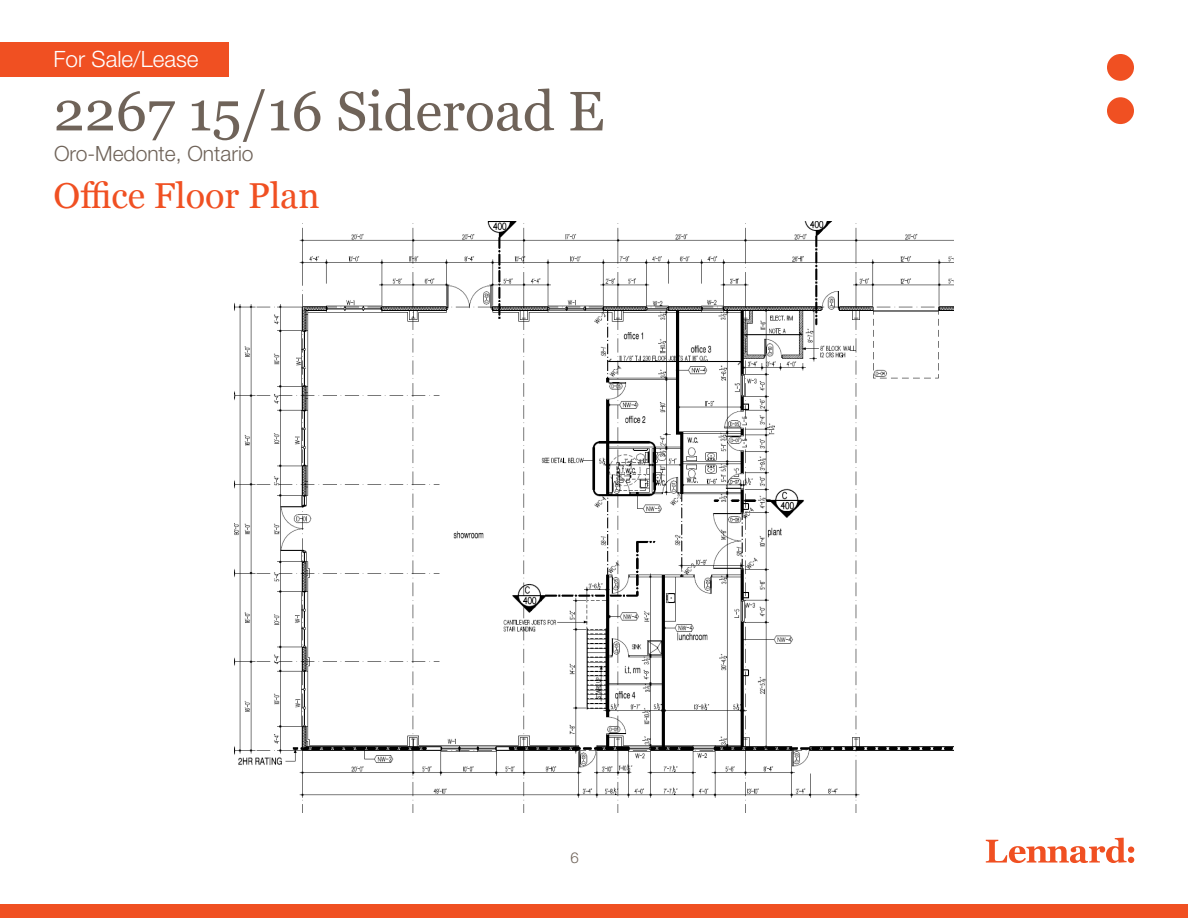
<style>
.page{position:relative;width:1188px;height:918px;background:#fff}
.page>*{position:absolute;margin:0;border:0;box-sizing:border-box;transform-origin:0 0}
.t1{font:55.5px "Georgia";color:#6f6359}
.Heading_3{font:36px "Georgia";color:#f05022}
.t2{font:300 22.5px "Helvetica Neue LT Std";color:#fff}
.t3{font:300 21px "Helvetica Neue LT Std";color:#6f6359}
.t4{font:300 15px "Helvetica Neue LT Std";color:#6f6359}
</style>
<div class="page">
<div style="left:0;top:904px;width:1188px;height:14px;background:#f05022"></div>
<svg style="left:1107px;top:54px;width:27px;height:70px"></svg>
<div style="left:0;top:42px;width:229px;height:34px;background:#f05022"></div>
<svg style="left:986px;top:838px;width:148px;height:25px"></svg>
<img style="left:234px;top:222px;width:720px;height:591px">
<p class="t2" style="left:54px;top:45px;width:147px">For Sale/Lease</p>
<h1 class="t1" style="left:54px;top:71px;width:552px">2267 15/16 Sideroad E</h1>
<p class="t3" style="left:54px;top:140px;width:201px">Oro-Medonte, Ontario</p>
<p class="Heading_3" style="left:54px;top:169px;width:268px">Office Floor Plan</p>
<p class="t4" style="left:570px;top:849px;width:10px">6</p>
</div>
